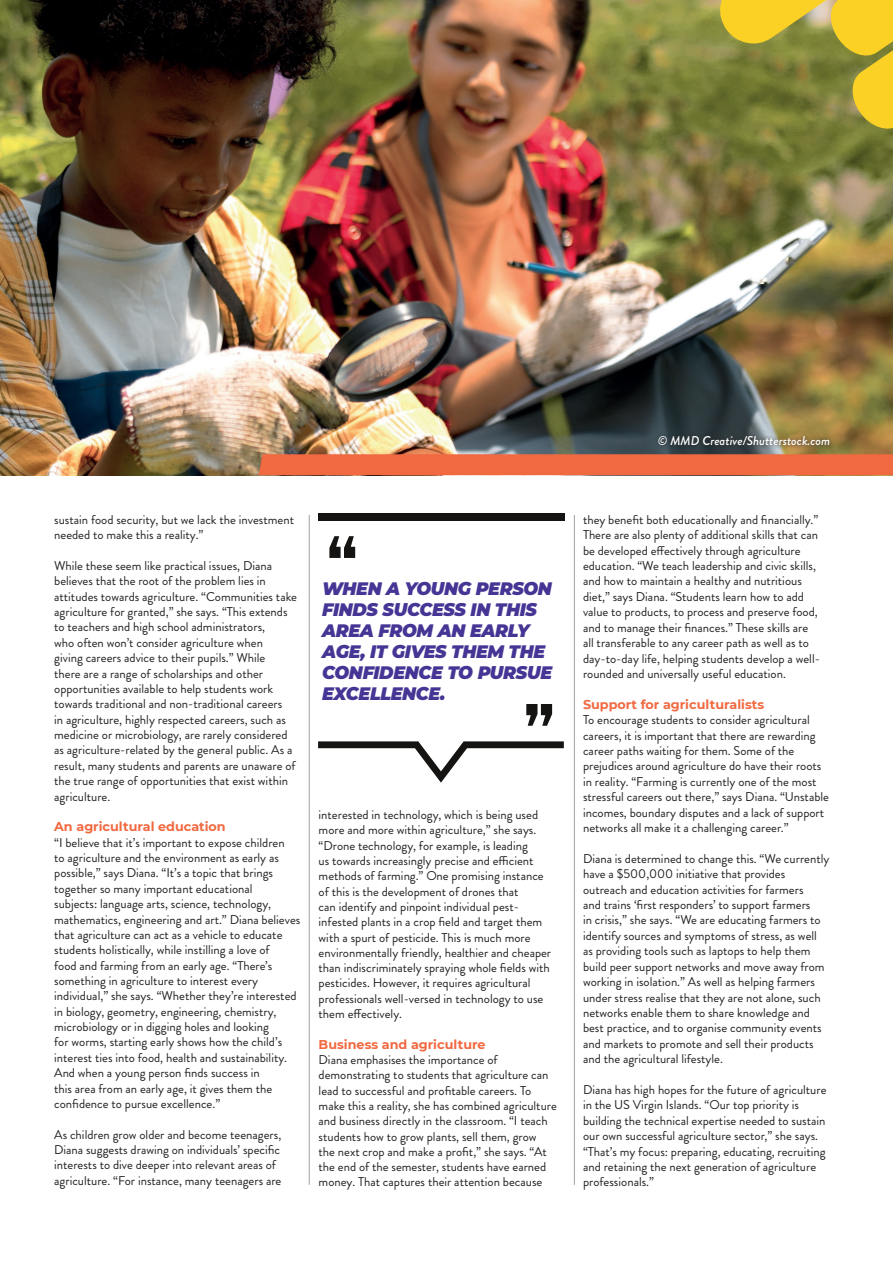
<style>
.page{position:relative;width:893px;height:1263px;background:#fff}
.page>*{position:absolute;margin:0;border:0;box-sizing:border-box;transform-origin:0 0}
.t1{font:italic 900 18px/21px "Montserrat";letter-spacing:-.02em;color:#463595}
.t2{font:12.75px/15.3px "Brandon Grotesque";color:#231f20}
.t3{font:700 12.75px "Montserrat";color:#f16941}
.t4{font:italic 500 12.75px "Brandon Grotesque";color:#fff}
.s1{font-weight:400}
</style>
<div class="page">
<img style="left:0;top:0;width:893px;height:475px">
<div style="left:259px;top:454px;width:634px;height:21px;background:#f16941"></div>
<hr style="left:309px;top:515px;width:1px;height:670px;background:#a0a1a5">
<hr style="left:574px;top:515px;width:1px;height:670px;background:#a0a1a5">
<svg style="left:716px;top:0;width:177px;height:133px"></svg>
<div style="left:654px;top:432px;width:180px;height:18px;background:#231f20;opacity:.75"></div>
<div style="left:319px;top:514px;width:245px;height:6px;background:#161412"></div>
<svg style="left:329px;top:536px;width:26px;height:22px"></svg>
<svg style="left:318px;top:741px;width:246px;height:42px"></svg>
<svg style="left:526px;top:704px;width:26px;height:22px"></svg>
<p class="t4" style="left:658px;top:432px;width:174px"><span class="s1">©</span> MMD Creative/Shutterstock.com</p>
<p class="t2" style="left:54px;top:512px;width:241px">sustain food security, but we lack the investment needed to make this a reality.”</p>
<p class="t2" style="left:54px;top:558px;width:244px">While these seem like practical issues, Diana believes that the root of the problem lies in attitudes towards agriculture. “Communities take agriculture for granted,” she says. “This extends to teachers and high school administrators,<br>who often won’t consider agriculture when<br>giving careers advice to their pupils.” While<br>there are a range of scholarships and other opportunities available to help students work towards traditional and non-traditional careers<br>in agriculture, highly respected careers, such as medicine or microbiology, are rarely considered as agriculture-related by the general public. As a result, many students and parents are unaware of the true range of opportunities that exist within agriculture.</p>
<p class="t3" style="left:54px;top:817px;width:173px">An agricultural education</p>
<p class="t2" style="left:54px;top:835px;width:248px">“I believe that it’s important to expose children<br>to agriculture and the environment as early as possible,” says Diana. “It’s a topic that brings together so many important educational<br>subjects: language arts, science, technology, mathematics, engineering and art.” Diana believes that agriculture can act as a vehicle to educate students holistically, while instilling a love of<br>food and farming from an early age. “There’s something in agriculture to interest every individual,” she says. “Whether they’re interested in biology, geometry, engineering, chemistry, microbiology or in digging holes and looking<br>for worms, starting early shows how the child’s interest ties into food, health and sustainability.<br>And when a young person finds success in<br>this area from an early age, it gives them the confidence to pursue excellence.”</p>
<p class="t2" style="left:54px;top:1127px;width:229px">As children grow older and become teenagers, Diana suggests drawing on individuals’ specific interests to dive deeper into relevant areas of agriculture. “For instance, many teenagers are</p>
<p class="t1" style="left:322px;top:577px;width:232px">WHEN A YOUNG PERSON<br>FINDS SUCCESS IN THIS<br>AREA FROM AN EARLY<br>AGE, IT GIVES THEM THE<br>CONFIDENCE TO PURSUE<br>EXCELLENCE.</p>
<p class="t2" style="left:319px;top:807px;width:234px">interested in technology, which is being used more and more within agriculture,” she says. “Drone technology, for example, is leading<br>us towards increasingly precise and efficient methods of farming.” One promising instance of this is the development of drones that<br>can identify and pinpoint individual pest&shy;infested plants in a crop field and target them with a spurt of pesticide. This is much more environmentally friendly, healthier and cheaper than indiscriminately spraying whole fields with pesticides. However, it requires agricultural professionals well-versed in technology to use them effectively.</p>
<p class="t3" style="left:319px;top:1035px;width:168px">Business and agriculture</p>
<p class="t2" style="left:319px;top:1052px;width:240px">Diana emphasises the importance of demonstrating to students that agriculture can lead to successful and profitable careers. To make this a reality, she has combined agriculture and business directly in the classroom. “I teach students how to grow plants, sell them, grow<br>the next crop and make a profit,” she says. “At the end of the semester, students have earned money. That captures their attention because</p>
<p class="t2" style="left:583px;top:512px;width:237px">they benefit both educationally and financially.”</p>
<p class="t2" style="left:583px;top:527px;width:238px">There are also plenty of additional skills that can be developed effectively through agriculture education. “We teach leadership and civic skills, and how to maintain a healthy and nutritious diet,” says Diana. “Students learn how to add value to products, to process and preserve food, and to manage their finances.” These skills are all transferable to any career path as well as to day-to-day life, helping students develop a well&shy;rounded and universally useful education.</p>
<p class="t3" style="left:583px;top:695px;width:183px">Support for agriculturalists</p>
<p class="t2" style="left:583px;top:712px;width:247px">To encourage students to consider agricultural careers, it is important that there are rewarding career paths waiting for them. Some of the prejudices around agriculture do have their roots in reality. “Farming is currently one of the most stressful careers out there,” says Diana. “Unstable incomes, boundary disputes and a lack of support networks all make it a challenging career.”</p>
<p class="t2" style="left:583px;top:851px;width:248px">Diana is determined to change this. “We currently have a $500,000 initiative that provides outreach and education activities for farmers<br>and trains ‘first responders’ to support farmers<br>in crisis,” she says. “We are educating farmers to identify sources and symptoms of stress, as well as providing tools such as laptops to help them build peer support networks and move away from working in isolation.” As well as helping farmers under stress realise that they are not alone, such networks enable them to share knowledge and best practice, and to organise community events and markets to promote and sell their products and the agricultural lifestyle.</p>
<p class="t2" style="left:583px;top:1082px;width:245px">Diana has high hopes for the future of agriculture in the US Virgin Islands. “Our top priority is building the technical expertise needed to sustain our own successful agriculture sector,” she says. “That’s my focus: preparing, educating, recruiting and retaining the next generation of agriculture professionals.”</p>
</div>
